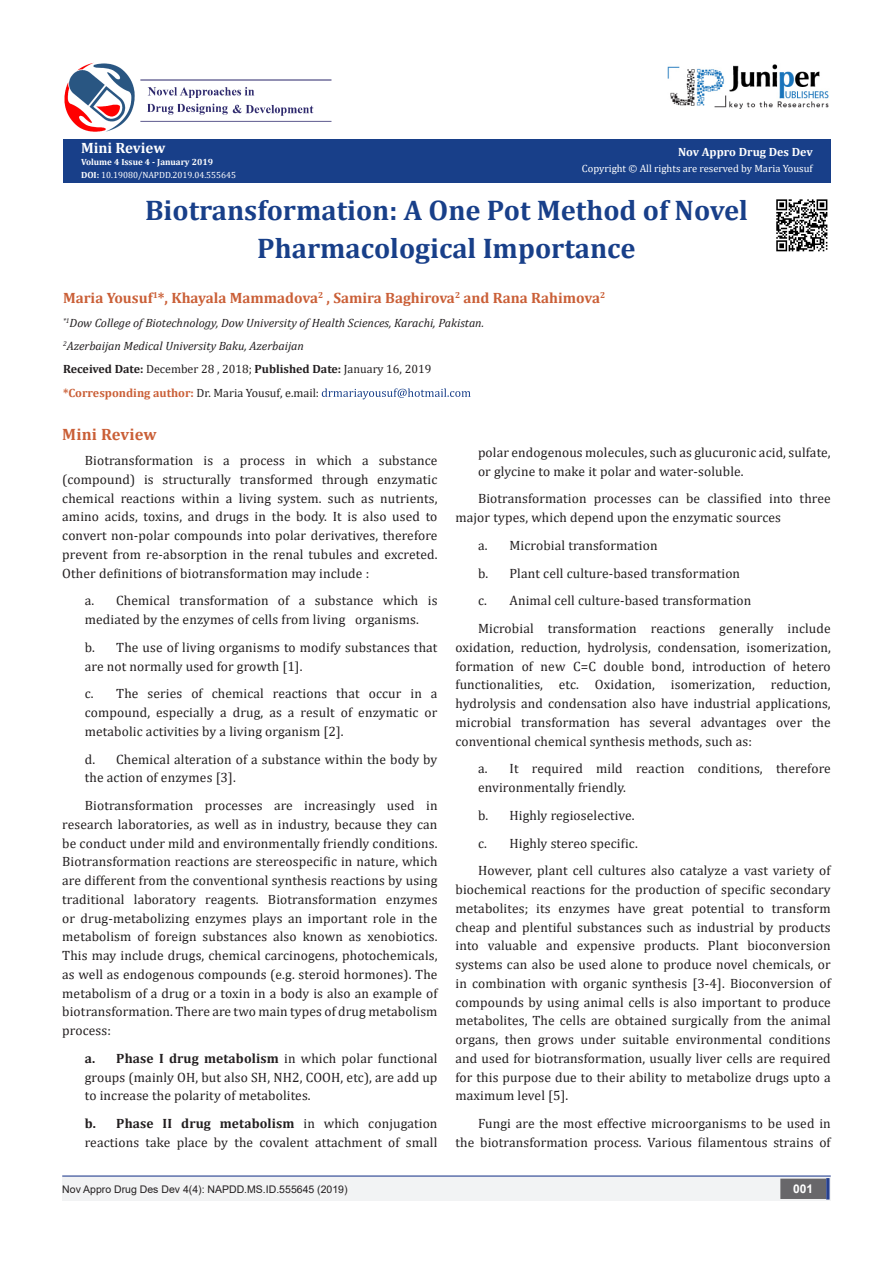
<style>
.page{position:relative;width:893px;height:1263px;background:#fff}
.page>*{position:absolute;margin:0;border:0;box-sizing:border-box;transform-origin:0 0}
.t1{font:700 28.5px/37.5px "Cambria";color:#183f89;text-align:center}
.t2{font:700 16.5px "Cambria";letter-spacing:.01em;color:#ca5f37}
.t3{font:700 15px "Cambria";color:#ca5f37}
.t4{font:700 15px "Cambria";color:#fff}
.t5{font:13.5px/18.8px "Cambria";letter-spacing:.01em;color:#231f20}
.t6{font:italic 12px "Cambria";color:#231f20}
.t7{font:12px "Cambria";color:#231f20}
.t8{font:700 12px "Cambria";color:#fff}
.t9{font:700 12px "Arial";color:#fff}
.t10{font:10.5px "Arial";color:#231f20}
.t11{font:10.5px "Cambria";color:#fff}
.t12{font:9px "Cambria";color:#fff}
.t13{font:700 9px "Cambria";color:#fff}
.s1{font-weight:700}
.s2{font-weight:700;color:#ca5f37}
</style>
<div class="page">
<div style="left:63px;top:139px;width:768px;height:44px;background:#183f89"></div>
<svg style="left:322px;top:388px;width:149px;height:11px"></svg>
<hr style="left:62px;top:1175px;width:769px;height:1px;background:#253f8e">
<div style="left:62px;top:1177px;width:494px;height:24px;background:#f2f3f4"></div>
<div style="left:510px;top:1177px;width:321px;height:24px;background:#f2f3f4"></div>
<div style="left:781px;top:1179px;width:44px;height:19px;background:#68676a"></div>
<div style="left:780px;top:1178px;width:46px;height:21px;border:2px solid #68676a"></div>
<div style="left:826px;top:1178px;width:3px;height:21px;background:#253f8e;border:2px solid #253f8e"></div>
<img style="left:667px;top:64px;width:162px;height:45px">
<img style="left:64px;top:62px;width:267px;height:70px">
<img style="left:776px;top:199px;width:52px;height:53px">
<p class="t4" style="left:81px;top:137px;width:86px">Mini Review</p>
<p class="t13" style="left:81px;top:156px;width:133px">Volume 4 Issue 4 - January 2019</p>
<p class="t12" style="left:81px;top:169px;width:157px"><span class="s1">DOI:</span> 10.19080/NAPDD.2019.04.555645</p>
<p class="t8" style="left:678px;top:144px;width:136px">Nov Appro Drug Des Dev</p>
<p class="t11" style="left:582px;top:162px;width:232px">Copyright © All rights are reserved by Maria Yousuf</p>
<p class="t1" style="left:145px;top:191px;width:604px">Biotransformation: A One Pot Method of Novel<br>Pharmacological Importance</p>
<p class="t3" style="left:63px;top:287px;width:544px">Maria Yousuf<sup>1</sup>*, Khayala Mammadova<sup>2</sup> , Samira Baghirova<sup>2</sup> and Rana Rahimova<sup>2</sup></p>
<p class="t6" style="left:63px;top:314px;width:423px"><sup>*1</sup>Dow College of Biotechnology, Dow University of Health Sciences, Karachi, Pakistan.</p>
<p class="t6" style="left:63px;top:337px;width:242px"><sup>2</sup>Azerbaijan Medical University Baku, Azerbaijan</p>
<p class="t7" style="left:63px;top:362px;width:370px"><span class="s1">Received Date:</span> December 28 , 2018; <span class="s1">Published Date:</span> January 16, 2019</p>
<p class="t7" style="left:63px;top:386px;width:258px"><span class="s2">*Corresponding author:</span> Dr. Maria Yousuf, e.mail:</p>
<p class="t2" style="left:62px;top:423px;width:96px">Mini Review</p>
<p class="t5" style="left:62px;top:451px;width:377px;text-align:justify;text-indent:22px">Biotransformation is a process in which a substance (compound) is structurally transformed through enzymatic chemical reactions within a living system. such as nutrients, amino acids, toxins, and drugs in the body. It is also used to convert non-polar compounds into polar derivatives, therefore prevent from re-absorption in the renal tubules and excreted.<br>Other definitions of biotransformation may include :</p>
<p class="t5" style="left:85px;top:591px;width:354px">a. Chemical transformation of a substance which is mediated by the enzymes of cells from living organisms.</p>
<p class="t5" style="left:85px;top:638px;width:354px">b. The use of living organisms to modify substances that are not normally used for growth [1].</p>
<p class="t5" style="left:85px;top:684px;width:354px;text-align:justify">c. The series of chemical reactions that occur in a compound, especially a drug, as a result of enzymatic or metabolic activities by a living organism [2].</p>
<p class="t5" style="left:85px;top:750px;width:354px">d. Chemical alteration of a substance within the body by the action of enzymes [3].</p>
<p class="t5" style="left:62px;top:796px;width:377px;text-align:justify;text-indent:22px">Biotransformation processes are increasingly used in research laboratories, as well as in industry, because they can be conduct under mild and environmentally friendly conditions.<br>Biotransformation reactions are stereospecific in nature, which are different from the conventional synthesis reactions by using traditional laboratory reagents. Biotransformation enzymes or drug-metabolizing enzymes plays an important role in the metabolism of foreign substances also known as xenobiotics.<br>This may include drugs, chemical carcinogens, photochemicals, as well as endogenous compounds (e.g. steroid hormones). The metabolism of a drug or a toxin in a body is also an example of biotransformation. There are two main types of drug metabolism process:</p>
<p class="t5" style="left:85px;top:1049px;width:354px;text-align:justify"><span class="s1">a. Phase I drug metabolism</span> in which polar functional groups (mainly OH, but also SH, NH2, COOH, etc), are add up to increase the polarity of metabolites.</p>
<p class="t5" style="left:85px;top:1114px;width:354px"><span class="s1">b. Phase II drug metabolism</span> in which conjugation reactions take place by the covalent attachment of small</p>
<p class="t5" style="left:478px;top:443px;width:354px">polar endogenous molecules, such as glucuronic acid, sulfate, or glycine to make it polar and water-soluble.</p>
<p class="t5" style="left:455px;top:489px;width:377px;text-indent:22px">Biotransformation processes can be classified into three major types, which depend upon the enzymatic sources</p>
<p class="t5" style="left:478px;top:536px;width:181px">a. Microbial transformation</p>
<p class="t5" style="left:478px;top:563px;width:264px">b. Plant cell culture-based transformation</p>
<p class="t5" style="left:478px;top:591px;width:275px">c. Animal cell culture-based transformation</p>
<p class="t5" style="left:455px;top:619px;width:377px;text-align:justify;text-indent:22px">Microbial transformation reactions generally include oxidation, reduction, hydrolysis, condensation, isomerization, formation of new C=C double bond, introduction of hetero functionalities, etc. Oxidation, isomerization, reduction, hydrolysis and condensation also have industrial applications, microbial transformation has several advantages over the conventional chemical synthesis methods, such as:</p>
<p class="t5" style="left:478px;top:759px;width:354px">a. It required mild reaction conditions, therefore environmentally friendly.</p>
<p class="t5" style="left:478px;top:806px;width:158px">b. Highly regioselective.</p>
<p class="t5" style="left:478px;top:833px;width:161px">c. Highly stereo specific.</p>
<p class="t5" style="left:455px;top:861px;width:377px;text-align:justify;text-indent:22px">However, plant cell cultures also catalyze a vast variety of biochemical reactions for the production of specific secondary metabolites; its enzymes have great potential to transform cheap and plentiful substances such as industrial by products into valuable and expensive products. Plant bioconversion systems can also be used alone to produce novel chemicals, or in combination with organic synthesis [3-4]. Bioconversion of compounds by using animal cells is also important to produce metabolites, The cells are obtained surgically from the animal organs, then grows under suitable environmental conditions and used for biotransformation, usually liver cells are required for this purpose due to their ability to metabolize drugs upto a maximum level [5].</p>
<p class="t5" style="left:455px;top:1114px;width:377px;text-align:right">Fungi are the most effective microorganisms to be used in<br>the biotransformation process. Various filamentous strains of</p>
<p class="t10" style="left:62px;top:1182px;width:287px">Nov Appro Drug Des Dev 4(4): NAPDD.MS.ID.555645 (2019)</p>
<p class="t9" style="left:793px;top:1180px;width:22px">001</p>
</div>
